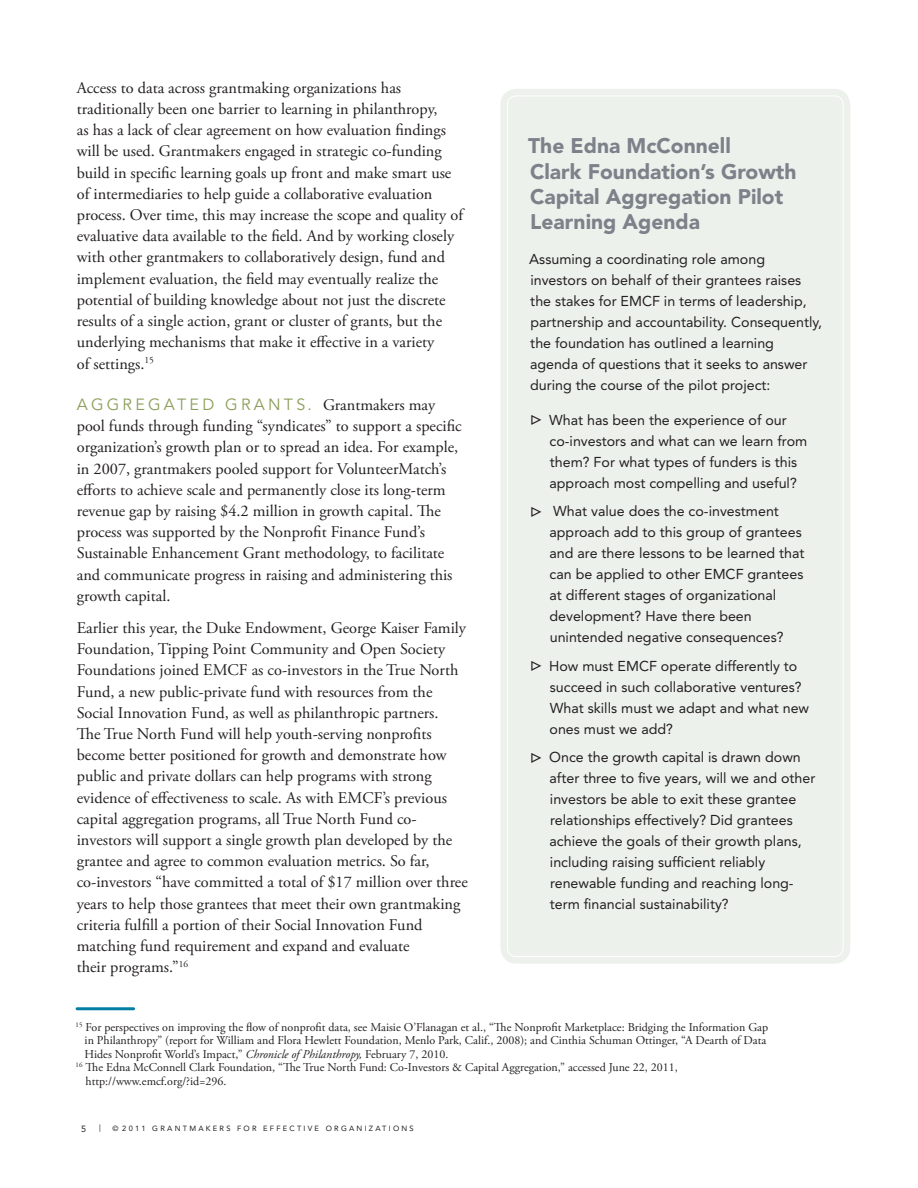
<style>
.page{position:relative;width:918px;height:1188px;background:#fff}
.page>*{position:absolute;margin:0;border:0;box-sizing:border-box;transform-origin:0 0}
.Header_sidebar{font:900 21px/25.2px "Avenir";color:#7c818a}
.BODY{font:16.35px/21.1px "Adobe Garamond Pro";color:#231f20}
.BODY-2{font:16.2px "Avenir";letter-spacing:.2em;color:#8a9e59}
.Header_sidebar-2{font:14.25px/21px "Avenir";color:#231f20}
.BODY-3{font:12px/13.5px "Adobe Garamond Pro";color:#231f20}
.t1{font:9px "Avenir";color:#231f20}
.t2{font:7.5px "Avenir";letter-spacing:.3em;color:#231f20}
.s1{font-family:"Adobe Garamond Pro";font-size:16.35px;color:#231f20}
.s2{font-style:italic}
</style>
<div class="page">
<hr style="left:77px;top:1007px;width:57px;height:3px;background:#007ea1">
<div style="left:500px;top:89px;width:350px;height:875px;background:#edf1ec;border-radius:16px"></div>
<p class="BODY" style="left:77px;top:78px;width:388px">Access to data across grantmaking organizations has traditionally been one barrier to learning in philanthropy,<br>as has a lack of clear agreement on how evaluation findings will be used. Grantmakers engaged in strategic co-funding build in specific learning goals up front and make smart use of intermediaries to help guide a collaborative evaluation process. Over time, this may increase the scope and quality of evaluative data available to the field. And by working closely with other grantmakers to collaboratively design, fund and implement evaluation, the field may eventually realize the potential of building knowledge about not just the discrete results of a single action, grant or cluster of grants, but the underlying mechanisms that make it effective in a variety<br>of settings.<sup>15</sup></p>
<p class="BODY-2" style="left:77px;top:395px;width:360px">AGGREGATED GRANTS. <span class="s1">Grantmakers may</span></p>
<p class="BODY" style="left:77px;top:416px;width:387px">pool funds through funding “syndicates” to support a specific organization’s growth plan or to spread an idea. For example, in 2007, grantmakers pooled support for VolunteerMatch’s efforts to achieve scale and permanently close its long-term revenue gap by raising $4.2 million in growth capital. The process was supported by the Nonprofit Finance Fund’s Sustainable Enhancement Grant methodology, to facilitate and communicate progress in raising and administering this growth capital.</p>
<p class="BODY" style="left:77px;top:618px;width:393px">Earlier this year, the Duke Endowment, George Kaiser Family Foundation, Tipping Point Community and Open Society Foundations joined EMCF as co-investors in the True North Fund, a new public-private fund with resources from the Social Innovation Fund, as well as philanthropic partners.<br>The True North Fund will help youth-serving nonprofits become better positioned for growth and demonstrate how public and private dollars can help programs with strong evidence of effectiveness to scale. As with EMCF’s previous capital aggregation programs, all True North Fund co&shy;investors will support a single growth plan developed by the grantee and agree to common evaluation metrics. So far, co-investors “have committed a total of $17 million over three years to help those grantees that meet their own grantmaking criteria fulfill a portion of their Social Innovation Fund matching fund requirement and expand and evaluate<br>their programs.”<sup>16</sup></p>
<p class="Header_sidebar" style="left:528px;top:133px;width:270px">The Edna McConnell<br>Clark Foundation’s Growth<br>Capital Aggregation Pilot<br>Learning Agenda</p>
<p class="Header_sidebar-2" style="left:529px;top:248px;width:294px">Assuming a coordinating role among investors on behalf of their grantees raises the stakes for EMCF in terms of leadership, partnership and accountability. Consequently, the foundation has outlined a learning agenda of questions that it seeks to answer during the course of the pilot project:</p>
<p class="Header_sidebar-2" style="left:550px;top:409px;width:259px;text-indent:-20px">✓ What has been the experience of our co-investors and what can we learn from them? For what types of funders is this approach most compelling and useful?</p>
<p class="Header_sidebar-2" style="left:550px;top:501px;width:257px;text-indent:-20px">✓ What value does the co-investment approach add to this group of grantees and are there lessons to be learned that can be applied to other EMCF grantees at different stages of organizational development? Have there been unintended negative consequences?</p>
<p class="Header_sidebar-2" style="left:550px;top:655px;width:261px;text-indent:-20px">✓ How must EMCF operate differently to succeed in such collaborative ventures?<br>What skills must we adapt and what new ones must we add?</p>
<p class="Header_sidebar-2" style="left:550px;top:747px;width:267px;text-indent:-20px">✓ Once the growth capital is drawn down after three to five years, will we and other investors be able to exit these grantee relationships effectively? Did grantees achieve the goals of their growth plans, including raising sufficient reliably renewable funding and reaching long&shy;term financial sustainability?</p>
<p class="BODY-3" style="left:85px;top:1020px;width:685px;text-indent:-9px"><sup>15</sup> For perspectives on improving the flow of nonprofit data, see Maisie O’Flanagan et al., “The Nonprofit Marketplace: Bridging the Information Gap in Philanthropy” (report for William and Flora Hewlett Foundation, Menlo Park, Calif., 2008); and Cinthia Schuman Ottinger, “A Dearth of Data<br>Hides Nonprofit World’s Impact,” <span class="s2">Chronicle of Philanthropy,</span> February 7, 2010.</p>
<p class="BODY-3" style="left:86px;top:1061px;width:594px;text-indent:-10px"><sup>16</sup> The Edna McConnell Clark Foundation, “The True North Fund: Co-Investors &amp; Capital Aggregation,” accessed June 22, 2011, http://www.emcf.org/?id=296.</p>
<p class="t1" style="left:81px;top:1123px;width:7px">5</p>
<p class="t2" style="left:99px;top:1123px;width:3px">|</p>
<p class="t2" style="left:112px;top:1124px;width:303px">© 2011 GRANTMAKERS FOR EFFECTIVE ORGANIZATIONS</p>
</div>
